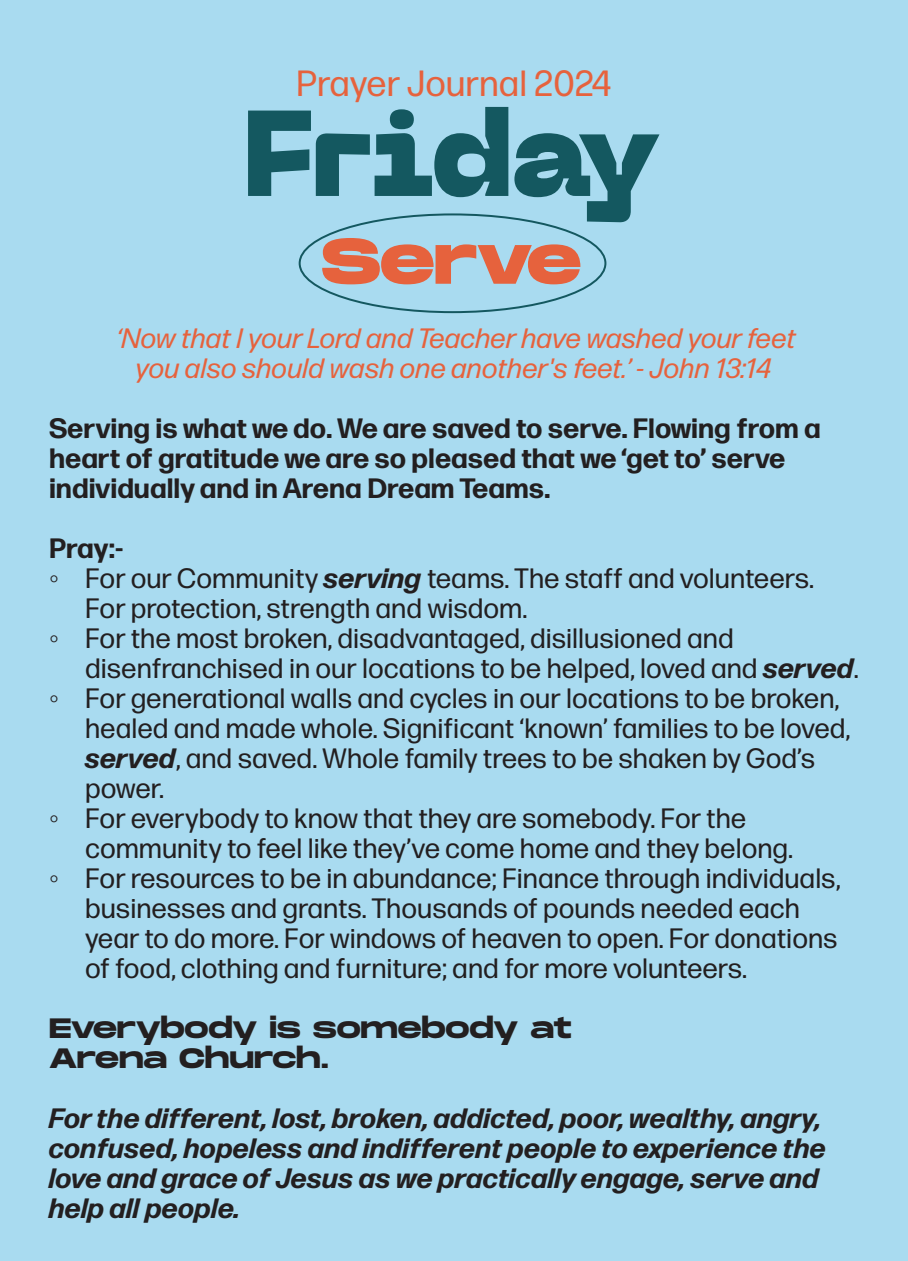
<style>
.page{position:relative;width:908px;height:1261px;background:#fff}
.page>*{position:absolute;margin:0;border:0;box-sizing:border-box;transform-origin:0 0}
.t1{font:900 121.2px "Neue Machina";letter-spacing:-.04em;color:#145860}
.t2{font:800 64.4px "Monument Extended";color:#e6623d}
.t3{font:36.4px "Forma DJR Micro";color:#e6623d}
.t4{font:28px "Forma DJR Micro";color:#231f20}
.t5{font:italic 700 28px/30px "Forma DJR Micro";color:#231f20}
.t6{font:700 28px/30px "Forma DJR Micro";color:#231f20}
.t7{font:italic 28px/30.4px "Forma DJR Micro";color:#e6623d;text-align:center}
.t8{font:700 28px/30px "Monument Extended";letter-spacing:-.01em;color:#231f20}
.s1{font-family:"Times New Roman"}
.s2{font-weight:700;font-style:italic}
</style>
<div class="page">
<div style="left:0;top:0;width:907px;height:1261px;background:#a9dbf0"></div>
<h3 class="t3" style="left:296px;top:61px;width:317px">Prayer Journal 2024</h3>
<h1 class="t1" style="left:241px;top:72px;width:421px">Friday</h1>
<h2 class="t2" style="left:321px;top:214px;width:261px">Serve</h2>
<p class="t7" style="left:117px;top:322px;width:680px">‘Now that I your Lord and Teacher have washed your feet you also should wash one another's feet.’ - John 13:14</p>
<p class="t6" style="left:49px;top:413px;width:773px">Serving is what we do. We are saved to serve. Flowing from a heart of gratitude we are so pleased that we ‘get to’ serve individually and in Arena Dream Teams.</p>
<p class="t6" style="left:49px;top:533px;width:75px">Pray:-</p>
<p class="t4" style="left:49px;top:561px;width:766px"><span class="s1">◦</span> For our Community <span class="s2">serving</span> teams. The staff and volunteers.</p>
<p class="t4" style="left:85px;top:591px;width:444px">For protection, strength and wisdom.</p>
<p class="t4" style="left:49px;top:621px;width:686px"><span class="s1">◦</span> For the most broken, disadvantaged, disillusioned and</p>
<p class="t4" style="left:85px;top:651px;width:775px">disenfranchised in our locations to be helped, loved and <span class="s2">served</span>.</p>
<p class="t4" style="left:49px;top:681px;width:791px"><span class="s1">◦</span> For generational walls and cycles in our locations to be broken,</p>
<p class="t4" style="left:85px;top:711px;width:767px">healed and made whole. Significant ‘known’ families to be loved,</p>
<p class="t4" style="left:85px;top:741px;width:731px"><span class="s2">served</span>, and saved. Whole family trees to be shaken by God’s</p>
<p class="t4" style="left:85px;top:771px;width:81px">power.</p>
<p class="t4" style="left:49px;top:801px;width:698px"><span class="s1">◦</span> For everybody to know that they are somebody. For the</p>
<p class="t4" style="left:85px;top:831px;width:709px">community to feel like they’ve come home and they belong.</p>
<p class="t4" style="left:49px;top:861px;width:793px"><span class="s1">◦</span> For resources to be in abundance; Finance through individuals,</p>
<p class="t4" style="left:85px;top:891px;width:716px">businesses and grants. Thousands of pounds needed each</p>
<p class="t4" style="left:85px;top:921px;width:754px">year to do more. For windows of heaven to open. For donations</p>
<p class="t4" style="left:85px;top:951px;width:663px">of food, clothing and furniture; and for more volunteers.</p>
<p class="t8" style="left:49px;top:1013px;width:524px">Everybody is somebody at<br>Arena Church.</p>
<p class="t5" style="left:49px;top:1102px;width:778px">For the different, lost, broken, addicted, poor, wealthy, angry, confused, hopeless and indifferent people to experience the love and grace of Jesus as we practically engage, serve and help all people.</p>
</div>
